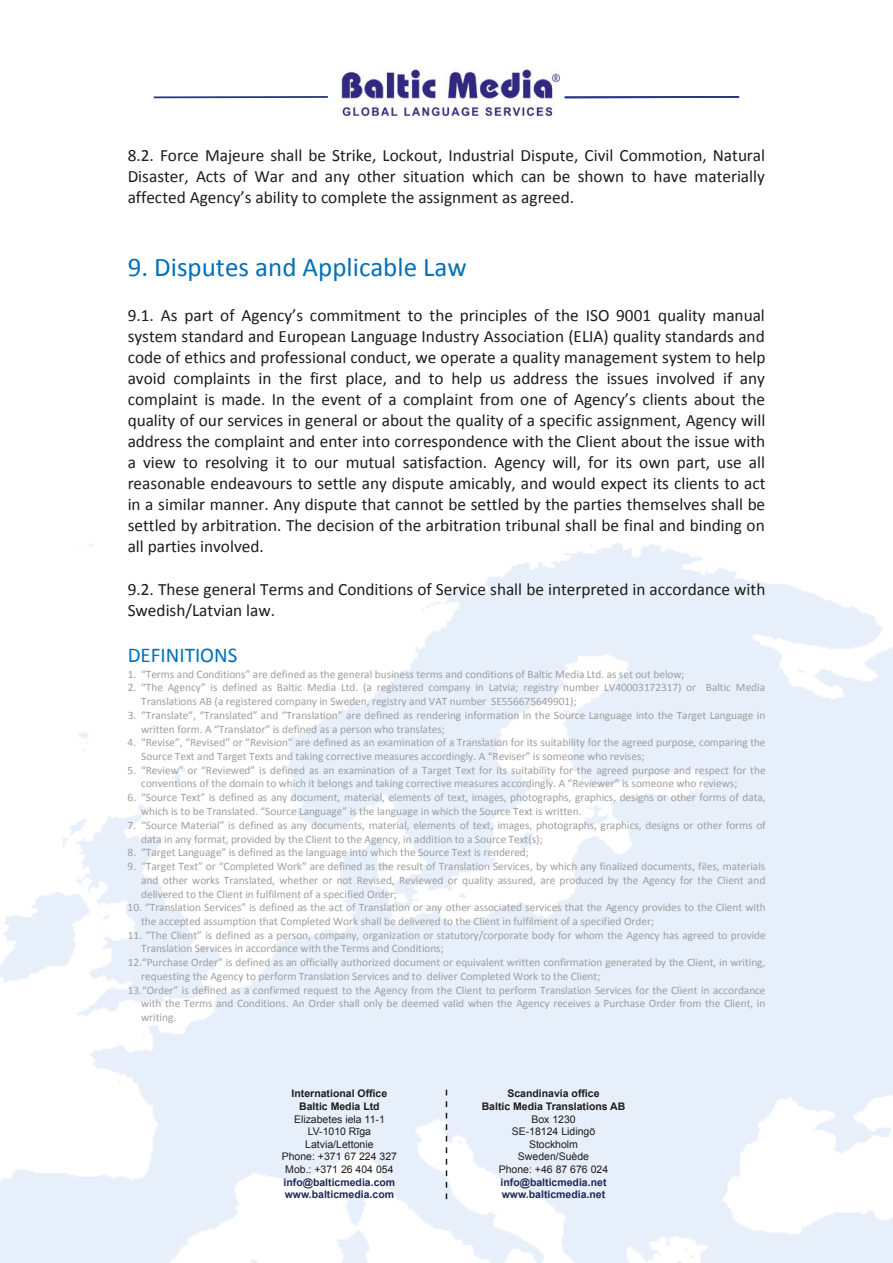
<style>
.page{position:relative;width:893px;height:1263px;background:#fff}
.page>*{position:absolute;margin:0;border:0;box-sizing:border-box;transform-origin:0 0}
.t1{font:27px "Calibri";color:#0070b9}
.t2{font:21px "Calibri";color:#0070b9}
.t3{font:17.25px/21px "Calibri";color:#1d1d1b;text-align:justify}
.t4{font:11.4px/13.8px "Calibri";letter-spacing:-.005em;color:#9e9e9e}
.t5{font:10.5px/12.6px "Arial";color:#1d1d1b;text-align:center}
.t6{font:700 10.5px/12.6px "Arial";color:#202b54}
.t7{font:700 10.5px/12.6px "Arial";color:#1d1d1b;text-align:center}
</style>
<div class="page">
<svg style="left:446px;top:1090px;width:1px;height:109px"></svg>
<img style="left:341px;top:69px;width:220px;height:48px">
<hr style="left:154px;top:96px;width:174px;height:2px;background:#283583">
<hr style="left:564px;top:96px;width:175px;height:2px;background:#283583">
<p class="t3" style="left:128px;top:145px;width:639px">8.2. Force Majeure shall be Strike, Lockout, Industrial Dispute, Civil Commotion, Natural Disaster, Acts of War and any other situation which can be shown to have materially affected Agency’s ability to complete the assignment as agreed.</p>
<h1 class="t1" style="left:128px;top:250px;width:341px">9. Disputes and Applicable Law</h1>
<p class="t3" style="left:128px;top:304px;width:639px">9.1. As part of Agency’s commitment to the principles of the ISO 9001 quality manual system standard and European Language Industry Association (ELIA) quality standards and code of ethics and professional conduct, we operate a quality management system to help avoid complaints in the first place, and to help us address the issues involved if any complaint is made. In the event of a complaint from one of Agency’s clients about the quality of our services in general or about the quality of a specific assignment, Agency will address the complaint and enter into correspondence with the Client about the issue with a view to resolving it to our mutual satisfaction. Agency will, for its own part, use all reasonable endeavours to settle any dispute amicably, and would expect its clients to act in a similar manner. Any dispute that cannot be settled by the parties themselves shall be settled by arbitration. The decision of the arbitration tribunal shall be final and binding on all parties involved.</p>
<h3 class="t3" style="left:128px;top:578px;width:639px">9.2. These general Terms and Conditions of Service shall be interpreted in accordance with<br>Swedish/Latvian law.</h3>
<h2 class="t2" style="left:128px;top:641px;width:111px">DEFINITIONS</h2>
<p class="t4" style="left:128px;top:667px;width:558px">1. “Terms and Conditions” are defined as the general business terms and conditions of Baltic Media Ltd. as set out below;</p>
<p class="t4" style="left:141px;top:681px;width:625px;text-indent:-13px">2. “The Agency” is defined as Baltic Media Ltd. (a registered company in Latvia; registry number LV40003172317) or Baltic Media<br>Translations AB (a registered company in Sweden, registry and VAT number SE556675649901);</p>
<p class="t4" style="left:141px;top:708px;width:626px;text-indent:-13px">3. “Translate”, “Translated” and “Translation” are defined as rendering information in the Source Language into the Target Language in written form. A “Translator” is defined as a person who translates;</p>
<p class="t4" style="left:141px;top:736px;width:626px;text-indent:-13px">4. “Revise”, “Revised” or “Revision” are defined as an examination of a Translation for its suitability for the agreed purpose, comparing the<br>Source Text and Target Texts and taking corrective measures accordingly. A “Reviser” is someone who revises;</p>
<p class="t4" style="left:141px;top:763px;width:626px;text-indent:-13px">5. “Review” or “Reviewed” is defined as an examination of a Target Text for its suitability for the agreed purpose and respect for the conventions of the domain to which it belongs and taking corrective measures accordingly. A “Reviewer” is someone who reviews;</p>
<p class="t4" style="left:141px;top:791px;width:626px;text-indent:-13px">6. “Source Text” is defined as any document, material, elements of text, images, photographs, graphics, designs or other forms of data, which is to be Translated. “Source Language” is the language in which the Source Text is written.</p>
<p class="t4" style="left:141px;top:818px;width:626px;text-indent:-13px">7. “Source Material” is defined as any documents, material, elements of text, images, photographs, graphics, designs or other forms of data in any format, provided by the Client to the Agency, in addition to a Source Text(s);</p>
<p class="t4" style="left:128px;top:846px;width:403px">8. “Target Language” is defined as the language into which the Source Text is rendered;</p>
<p class="t4" style="left:141px;top:859px;width:626px;text-align:justify;text-indent:-13px">9. “Target Text” or “Completed Work” are defined as the result of Translation Services, by which any finalized documents, files, materials and other works Translated, whether or not Revised, Reviewed or quality assured, are produced by the Agency for the Client and delivered to the Client in fulfilment of a specified Order;</p>
<p class="t4" style="left:141px;top:901px;width:626px;text-indent:-14px">10. “Translation Services” is defined as the act of Translation or any other associated services that the Agency provides to the Client with the accepted assumption that Completed Work shall be delivered to the Client in fulfilment of a specified Order;</p>
<p class="t4" style="left:128px;top:928px;width:639px">11. “The Client” is defined as a person, company, organization or statutory/corporate body for whom the Agency has agreed to provide</p>
<p class="t4" style="left:141px;top:942px;width:304px">Translation Services in accordance with the Terms and Conditions;</p>
<p class="t4" style="left:128px;top:955px;width:639px">12.“Purchase Order” is defined as an officially authorized document or equivalent written confirmation generated by the Client, in writing,</p>
<p class="t4" style="left:141px;top:969px;width:461px">requesting the Agency to perform Translation Services and to deliver Completed Work to the Client;</p>
<p class="t4" style="left:128px;top:983px;width:639px">13.“Order” is defined as a confirmed request to the Agency from the Client to perform Translation Services for the Client in accordance</p>
<p class="t4" style="left:141px;top:997px;width:626px">with the Terms and Conditions. An Order shall only be deemed valid when the Agency receives a Purchase Order from the Client, in</p>
<p class="t4" style="left:141px;top:1010px;width:37px">writing.</p>
<p class="t7" style="left:292px;top:1088px;width:97px">International Office<br>Baltic Media Ltd</p>
<p class="t5" style="left:282px;top:1113px;width:117px">Elizabetes iela 11-1<br>LV-1010 Rīga<br>Latvia/Lettonie<br>Phone: +371 67 224 327<br>Mob.: +371 26 404 054</p>
<p class="t6" style="left:284px;top:1176px;width:113px">info@balticmedia.com www.balticmedia.com</p>
<p class="t7" style="left:482px;top:1088px;width:145px">Scandinavia office<br>Baltic Media Translations AB</p>
<p class="t5" style="left:499px;top:1113px;width:111px">Box 1230<br>SE-18124 Lidingö<br>Stockholm<br>Sweden/Suède<br>Phone: +46 87 676 024</p>
<p class="t6" style="left:501px;top:1176px;width:107px">info@balticmedia.net www.balticmedia.net</p>
</div>
